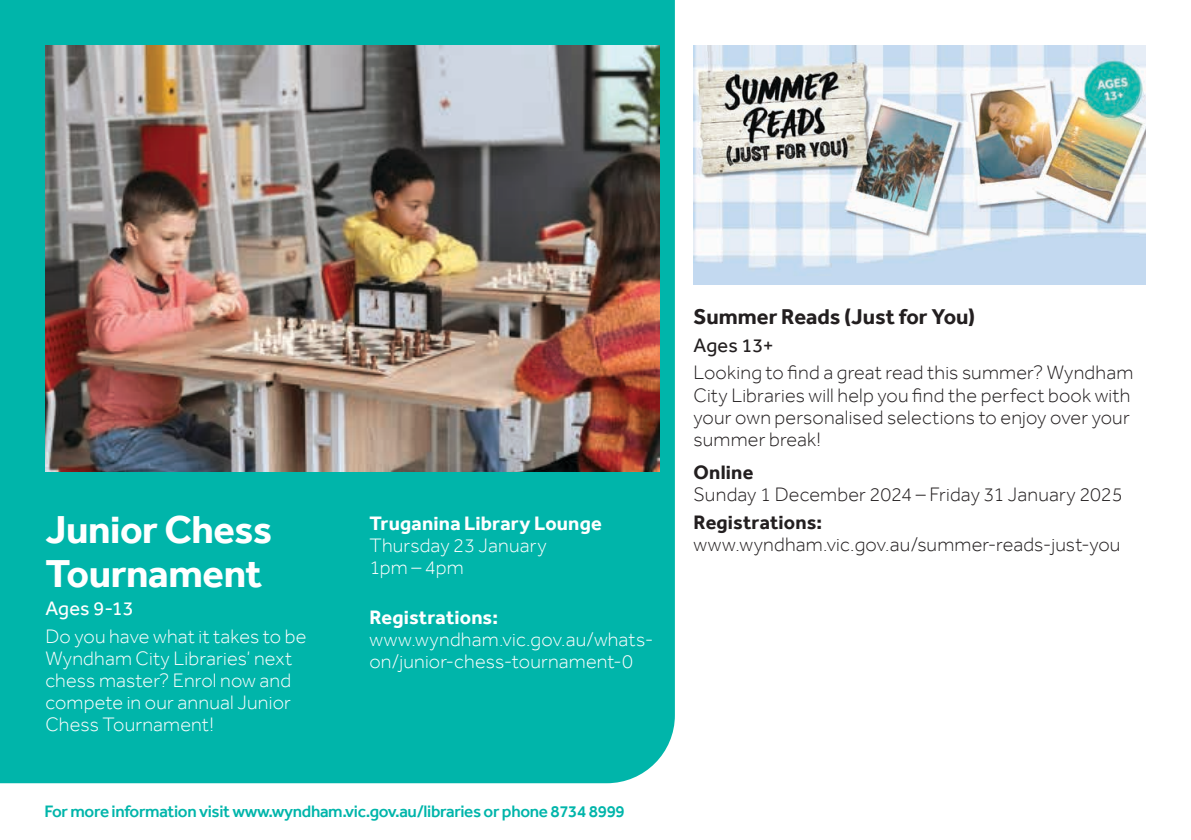
<style>
.page{position:relative;width:1191px;height:840px;background:#fff}
.page>*{position:absolute;margin:0;border:0;box-sizing:border-box;transform-origin:0 0}
.Feature_heading{font:700 40px/44px "Effra";letter-spacing:-.01em;color:#fff}
.t1{font:700 22px "Effra";color:#231f20}
.body{font:300 20px/22px "Effra";letter-spacing:.01em;color:#231f20}
.body-2{font:300 20px/22px "Effra";letter-spacing:.01em;color:#fff}
.Date_time{font:300 20px "Effra";letter-spacing:.01em;color:#231f20}
.Date_time-2{font:300 20px/22px "Effra";letter-spacing:.01em;color:#fff}
.Location{font:700 20px "Effra";letter-spacing:.01em;color:#fff}
.Location-2{font:700 20px "Effra";letter-spacing:.01em;color:#231f20}
.Age{font:20px "Effra";letter-spacing:.005em;color:#fff}
.Age-2{font:20px "Effra";letter-spacing:.005em;color:#231f20}
.t2{font:500 17px "Effra";letter-spacing:-.02em;color:#00b5aa}
</style>
<div class="page">
<div style="left:0;top:0;width:675px;height:782px;background:#00b5aa"></div>
<img style="left:693px;top:45px;width:452px;height:240px">
<img style="left:45px;top:45px;width:614px;height:426px">
<p class="Feature_heading" style="left:45px;top:507px;width:228px">Junior Chess<br>Tournament</p>
<p class="Age" style="left:45px;top:596px;width:90px">Ages 9-13</p>
<p class="body-2" style="left:45px;top:624px;width:263px">Do you have what it takes to be<br>Wyndham City Libraries’ next chess master? Enrol now and compete in our annual Junior<br>Chess Tournament!</p>
<p class="Location" style="left:369px;top:511px;width:234px">Truganina Library Lounge</p>
<p class="Date_time-2" style="left:369px;top:533px;width:179px">Thursday 23 January</p>
<p class="Date_time-2" style="left:369px;top:555px;width:96px">1pm – 4pm</p>
<p class="Location" style="left:369px;top:604px;width:130px">Registrations:</p>
<p class="Date_time-2" style="left:369px;top:627px;width:286px">www.wyndham.vic.gov.au/whats&shy;on/junior-chess-tournament-0</p>
<p class="t2" style="left:44px;top:801px;width:582px">For more information visit www.wyndham.vic.gov.au/libraries or phone 8734 8999</p>
<p class="t1" style="left:693px;top:303px;width:283px">Summer Reads (Just for You)</p>
<p class="Age-2" style="left:693px;top:333px;width:82px">Ages 13+</p>
<p class="body" style="left:693px;top:361px;width:441px">Looking to find a great read this summer? Wyndham City Libraries will help you find the perfect book with your own personalised selections to enjoy over your summer break!</p>
<p class="Location-2" style="left:693px;top:460px;width:61px">Online</p>
<p class="Date_time" style="left:693px;top:482px;width:431px">Sunday 1 December 2024 – Friday 31 January 2025</p>
<p class="Location-2" style="left:693px;top:509px;width:130px">Registrations:</p>
<p class="Date_time" style="left:693px;top:531px;width:428px">www.wyndham.vic.gov.au/summer-reads-just-you</p>
</div>
